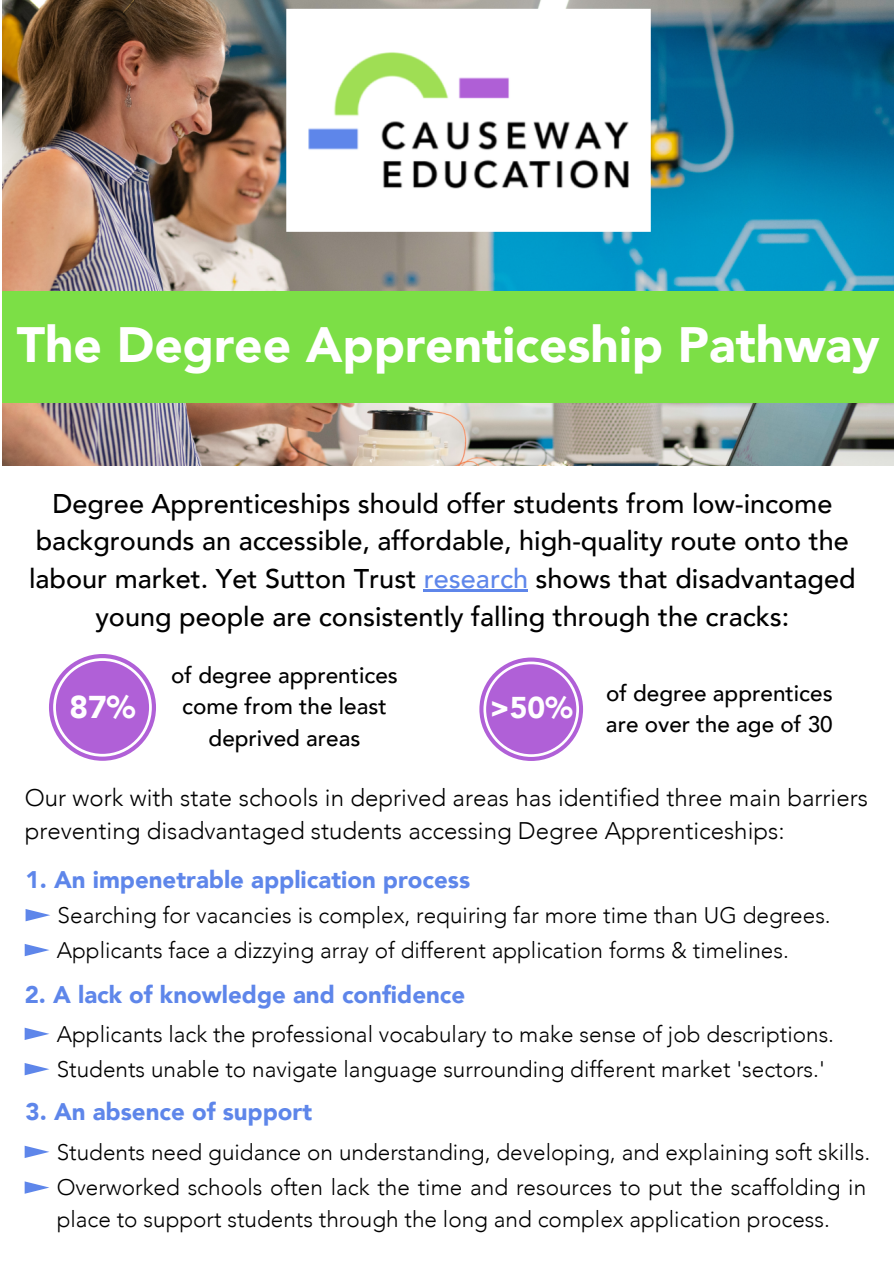
<style>
.page{position:relative;width:894px;height:1264px;background:#fff}
.page>*{position:absolute;margin:0;border:0;box-sizing:border-box;transform-origin:0 0}
.t1{font:900 49.5px "Avenir";color:#fff}
.t2{font:900 31.5px "Avenir";color:#fff}
.t3{font:900 30px "Avenir";color:#fff}
.t4{font:500 27px/37.7px "Avenir";color:#000;text-align:center}
.t5{font:300 24px/33.2px "Avenir";color:#000}
.t6{font:900 24px "Avenir";color:#5e86ea}
.t7{font:300 22.5px/31.5px "Avenir";color:#000}
.t8{font:500 22.5px/31.5px "Avenir";color:#000;text-align:center}
.s1{color:#5e86ea}
</style>
<div class="page">
<img style="left:2px;top:0;width:891px;height:465px">
<div style="left:2px;top:291px;width:891px;height:112px;background:#7cdf46"></div>
<hr style="left:424px;top:589px;width:104px;height:3px;background:#5e86ea">
<svg style="left:49px;top:654px;width:107px;height:106px"></svg>
<div style="left:56px;top:661px;width:93px;height:92px;background:#b060d7;border-radius:50%"></div>
<svg style="left:479px;top:657px;width:104px;height:104px"></svg>
<div style="left:486px;top:664px;width:90px;height:90px;background:#b060d7;border-radius:50%"></div>
<svg style="left:26px;top:909px;width:24px;height:12px"></svg>
<svg style="left:25px;top:944px;width:24px;height:12px"></svg>
<svg style="left:25px;top:1027px;width:24px;height:13px"></svg>
<svg style="left:25px;top:1063px;width:24px;height:12px"></svg>
<svg style="left:25px;top:1145px;width:24px;height:12px"></svg>
<svg style="left:25px;top:1181px;width:24px;height:12px"></svg>
<p class="t1" style="left:17px;top:313px;width:864px">The Degree Apprenticeship Pathway</p>
<p class="t4" style="left:29px;top:485px;width:827px">Degree Apprenticeships should offer students from low-income backgrounds an accessible, affordable, high-quality route onto the labour market. Yet Sutton Trust <span class="s1">research</span> shows that disadvantaged young people are consistently falling through the cracks:</p>
<p class="t8" style="left:171px;top:660px;width:228px">of degree apprentices come from the least deprived areas</p>
<p class="t2" style="left:69px;top:686px;width:67px">87%</p>
<p class="t8" style="left:605px;top:677px;width:228px;text-align:left">of degree apprentices are over the age of 30</p>
<p class="t3" style="left:489px;top:687px;width:84px">&gt;50%</p>
<p class="t5" style="left:25px;top:781px;width:844px">Our work with state schools in deprived areas has identified three main barriers preventing disadvantaged students accessing Degree Apprenticeships:</p>
<p class="t6" style="left:26px;top:863px;width:446px">1. An impenetrable application process</p>
<p class="t7" style="left:58px;top:900px;width:774px">Searching for vacancies is complex, requiring far more time than UG degrees.</p>
<p class="t7" style="left:57px;top:935px;width:733px">Applicants face a dizzying array of different application forms &amp; timelines.</p>
<p class="t6" style="left:25px;top:978px;width:442px">2. A lack of knowledge and confidence</p>
<p class="t7" style="left:57px;top:1018px;width:778px">Applicants lack the professional vocabulary to make sense of job descriptions.</p>
<p class="t7" style="left:57px;top:1054px;width:769px">Students unable to navigate language surrounding different market 'sectors.'</p>
<p class="t6" style="left:26px;top:1096px;width:288px">3. An absence of support</p>
<p class="t7" style="left:57px;top:1136px;width:815px">Students need guidance on understanding, developing, and explaining soft skills.</p>
<p class="t7" style="left:57px;top:1172px;width:810px">Overworked schools often lack the time and resources to put the scaffolding in place to support students through the long and complex application process.</p>
</div>
